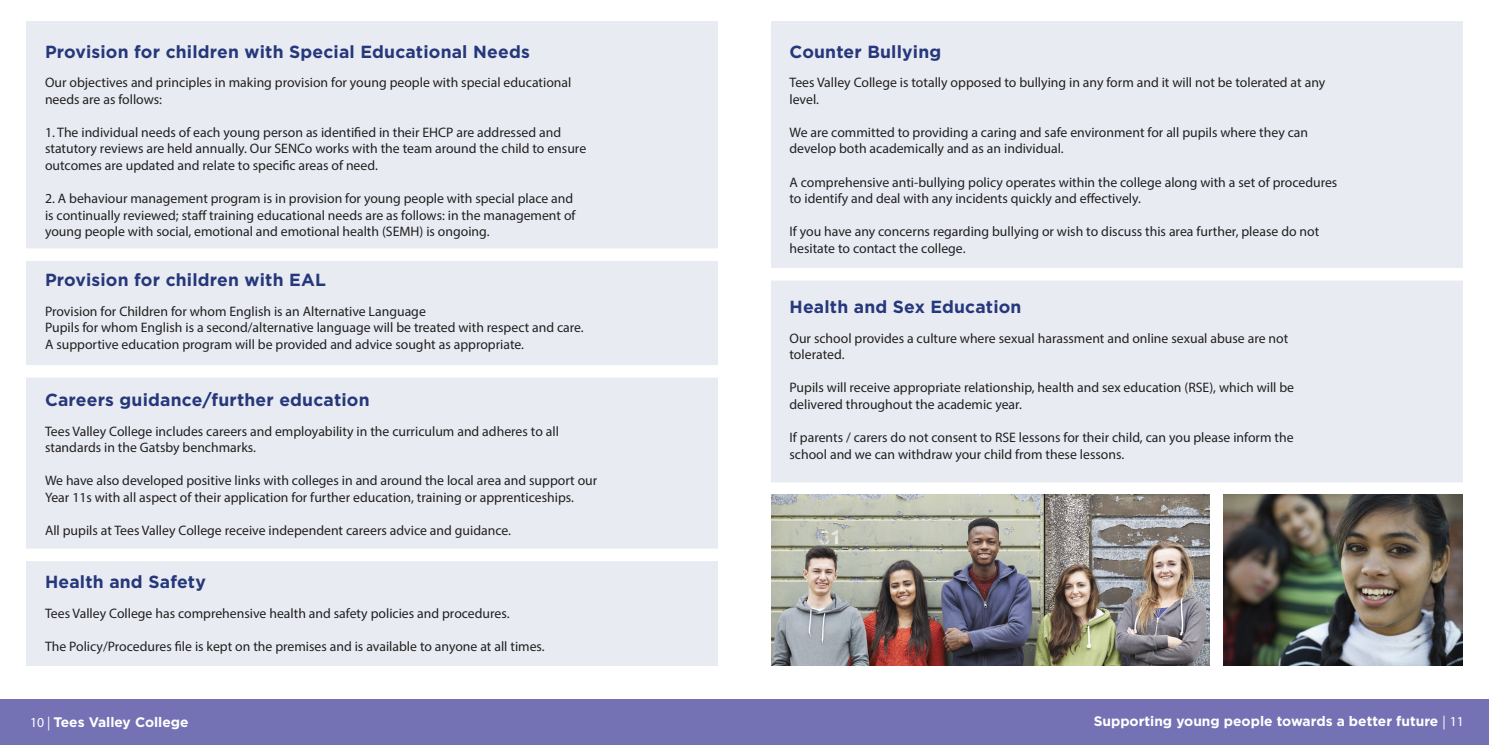
<style>
.page{position:relative;width:1489px;height:745px;background:#fff}
.page>*{position:absolute;margin:0;border:0;box-sizing:border-box;transform-origin:0 0}
.t1{font:700 17.5px "Gotham";letter-spacing:.01em;color:#26377b}
.t2{font:13.75px/16.5px "Myriad Pro";color:#231f20}
.t3{font:700 13.75px "Gotham";color:#fff}
.s1{font-family:"Myriad Pro";font-weight:400}
</style>
<div class="page">
<div style="left:0;top:699px;width:1488px;height:45px;background:#7472b5"></div>
<div style="left:771px;top:22px;width:691px;height:466px;background:#e8ecf2"></div>
<div style="left:27px;top:22px;width:691px;height:643px;background:#e8ecf2"></div>
<div style="left:21px;top:248px;width:723px;height:13px;background:#fff"></div>
<div style="left:755px;top:268px;width:723px;height:12px;background:#fff"></div>
<div style="left:755px;top:482px;width:723px;height:12px;background:#fff"></div>
<div style="left:21px;top:365px;width:723px;height:12px;background:#fff"></div>
<div style="left:21px;top:548px;width:723px;height:12px;background:#fff"></div>
<img style="left:771px;top:494px;width:437px;height:171px">
<img style="left:1223px;top:494px;width:239px;height:171px">
<p class="t1" style="left:45px;top:41px;width:486px">Provision for children with Special Educational Needs</p>
<p class="t2" style="left:45px;top:74px;width:528px">Our objectives and principles in making provision for young people with special educational needs are as follows:</p>
<p class="t2" style="left:45px;top:124px;width:542px">1. The individual needs of each young person as identified in their EHCP are addressed and statutory reviews are held annually. Our SENCo works with the team around the child to ensure outcomes are updated and relate to specific areas of need.</p>
<p class="t2" style="left:45px;top:190px;width:532px">2. A behaviour management program is in provision for young people with special place and is continually reviewed; staff training educational needs are as follows: in the management of young people with social, emotional and emotional health (SEMH) is ongoing.</p>
<p class="t1" style="left:45px;top:269px;width:282px">Provision for children with EAL</p>
<p class="t2" style="left:45px;top:302px;width:382px">Provision for Children for whom English is an Alternative Language</p>
<p class="t2" style="left:45px;top:319px;width:540px">Pupils for whom English is a second/alternative language will be treated with respect and care.<br>A supportive education program will be provided and advice sought as appropriate.</p>
<p class="t1" style="left:45px;top:390px;width:326px">Careers guidance/further education</p>
<p class="t2" style="left:45px;top:422px;width:515px">Tees Valley College includes careers and employability in the curriculum and adheres to all standards in the Gatsby benchmarks.</p>
<p class="t2" style="left:45px;top:472px;width:554px">We have also developed positive links with colleges in and around the local area and support our<br>Year 11s with all aspect of their application for further education, training or apprenticeships.</p>
<p class="t2" style="left:45px;top:521px;width:467px">All pupils at Tees Valley College receive independent careers advice and guidance.</p>
<p class="t1" style="left:45px;top:571px;width:162px">Health and Safety</p>
<p class="t2" style="left:45px;top:604px;width:466px">Tees Valley College has comprehensive health and safety policies and procedures.</p>
<p class="t2" style="left:45px;top:637px;width:501px">The Policy/Procedures file is kept on the premises and is available to anyone at all times.</p>
<p class="t1" style="left:789px;top:41px;width:153px">Counter Bullying</p>
<p class="t2" style="left:789px;top:74px;width:537px">Tees Valley College is totally opposed to bullying in any form and it will not be tolerated at any level.</p>
<p class="t2" style="left:789px;top:124px;width:520px">We are committed to providing a caring and safe environment for all pupils where they can develop both academically and as an individual.</p>
<p class="t2" style="left:789px;top:173px;width:549px">A comprehensive anti-bullying policy operates within the college along with a set of procedures to identify and deal with any incidents quickly and effectively.</p>
<p class="t2" style="left:789px;top:223px;width:531px">If you have any concerns regarding bullying or wish to discuss this area further, please do not hesitate to contact the college.</p>
<p class="t1" style="left:789px;top:296px;width:233px">Health and Sex Education</p>
<p class="t2" style="left:789px;top:329px;width:500px">Our school provides a culture where sexual harassment and online sexual abuse are not tolerated.</p>
<p class="t2" style="left:789px;top:379px;width:506px">Pupils will receive appropriate relationship, health and sex education (RSE), which will be delivered throughout the academic year.</p>
<p class="t2" style="left:789px;top:428px;width:505px">If parents / carers do not consent to RSE lessons for their child, can you please inform the school and we can withdraw your child from these lessons.</p>
<p class="t3" style="left:30px;top:713px;width:160px"><span class="s1">10 |</span> Tees Valley College</p>
<p class="t3" style="left:1093px;top:713px;width:372px">Supporting young people towards a better future <span class="s1">| 11</span></p>
</div>
